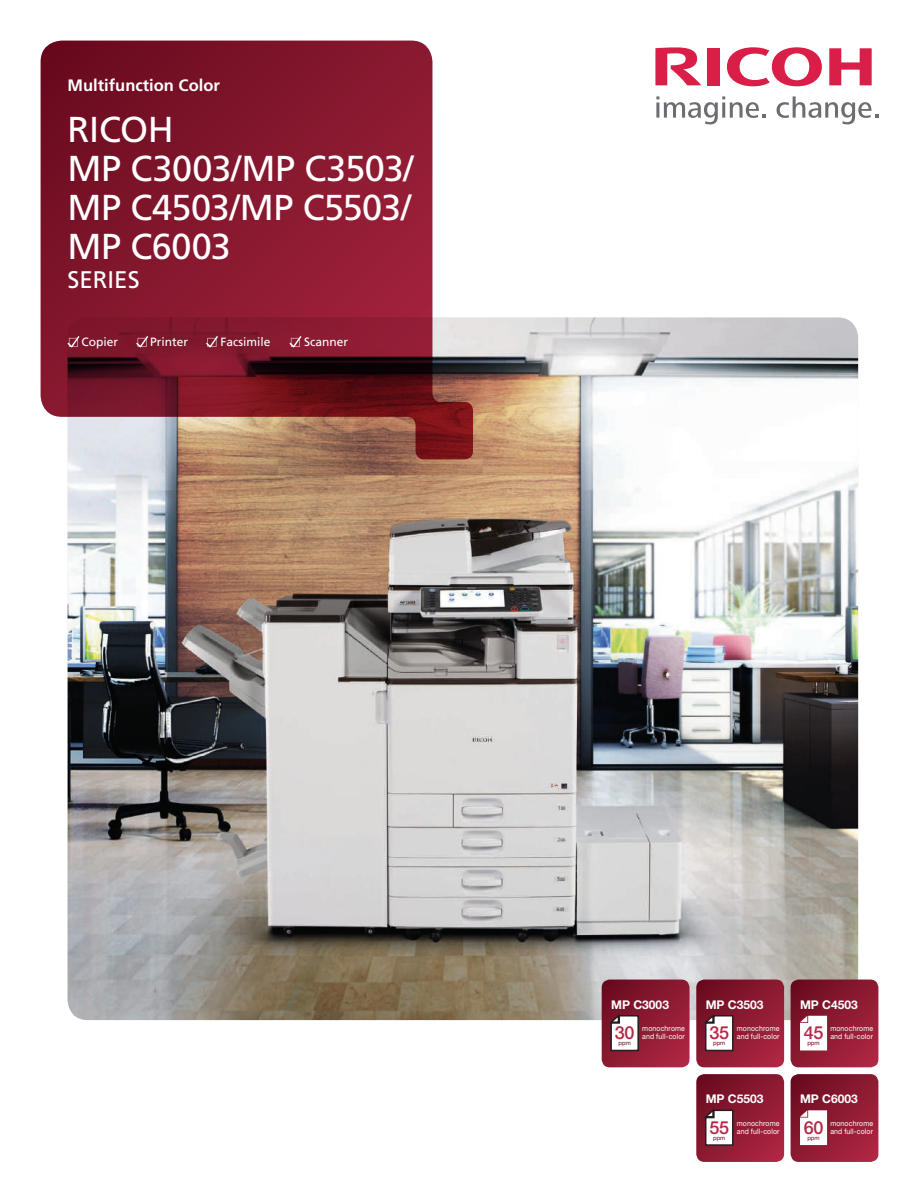
<style>
.page{position:relative;width:919px;height:1189px;background:#fff}
.page>*{position:absolute;margin:0;border:0;box-sizing:border-box;transform-origin:0 0}
.t1{font:36px/39px "Frutiger LT Std";letter-spacing:-.01em;color:#fff}
.t2{font:24px "Frutiger LT Std";color:#fff}
.t3{font:500 18px "Helvetica Neue LT Std";letter-spacing:-.02em;color:#b62846}
.t4{font:700 16.5px "Frutiger LT Std";color:#fff}
.t5{font:700 12px "Helvetica Neue LT Std";color:#fff}
.t6{font:12px "Frutiger LT Std";color:#fff}
.t7{font:7.5px/8.2px "Helvetica Neue LT Std";letter-spacing:.02em;color:#fff;scale:.93 1}
.t8{font:6px "Helvetica Neue LT Std";letter-spacing:.01em;color:#65061c}
</style>
<div class="page">
<img style="left:68px;top:317px;width:789px;height:702px">
<svg style="left:41px;top:41px;width:432px;height:418px;background:#8c3241"></svg>
<svg style="left:726px;top:47px;width:95px;height:39px"></svg>
<svg style="left:829px;top:48px;width:42px;height:37px"></svg>
<div style="left:706px;top:48px;width:13px;height:37px;background:#d91e47"></div>
<svg style="left:655px;top:47px;width:46px;height:38px"></svg>
<svg style="left:656px;top:96px;width:109px;height:28px"></svg>
<svg style="left:776px;top:96px;width:102px;height:28px"></svg>
<svg style="left:136px;top:336px;width:12px;height:11px"></svg>
<svg style="left:790px;top:979px;width:88px;height:88px;background:#9b374c"></svg>
<svg style="left:790px;top:1074px;width:88px;height:87px;background:#9b374c"></svg>
<svg style="left:696px;top:979px;width:87px;height:88px;background:#963448"></svg>
<svg style="left:696px;top:1074px;width:87px;height:87px;background:#963448"></svg>
<svg style="left:601px;top:979px;width:88px;height:88px;background:#973549"></svg>
<svg style="left:68px;top:336px;width:11px;height:11px"></svg>
<svg style="left:206px;top:336px;width:12px;height:11px"></svg>
<svg style="left:289px;top:336px;width:12px;height:11px"></svg>
<h3 class="t4" style="left:68px;top:75px;width:154px">Multifunction Color</h3>
<h1 class="t1" style="left:68px;top:110px;width:347px">RICOH<br>MP C3003/MP C3503/<br>MP C4503/MP C5503/<br>MP C6003</h1>
<h2 class="t2" style="left:68px;top:266px;width:74px">SERIES</h2>
<h3 class="t6" style="left:82px;top:335px;width:38px">Copier</h3>
<h3 class="t6" style="left:150px;top:335px;width:40px">Printer</h3>
<h3 class="t6" style="left:220px;top:335px;width:52px">Facsimile</h3>
<h3 class="t6" style="left:304px;top:335px;width:46px">Scanner</h3>
<h3 class="t5" style="left:611px;top:996px;width:59px">MP C3003</h3>
<p class="t8" style="left:618px;top:1038px;width:14px">ppm</p>
<p class="t7" style="left:642px;top:1023px;width:48px">monochrome</p>
<h3 class="t3" style="left:614px;top:1021px;width:21px">30</h3>
<p class="t7" style="left:642px;top:1032px;width:47px">and full-color</p>
<h3 class="t5" style="left:705px;top:996px;width:59px">MP C3503</h3>
<h3 class="t5" style="left:799px;top:996px;width:59px">MP C4503</h3>
<h3 class="t3" style="left:709px;top:1021px;width:21px">35</h3>
<p class="t7" style="left:736px;top:1023px;width:48px">monochrome and full-color</p>
<p class="t7" style="left:830px;top:1023px;width:48px">monochrome and full-color</p>
<h3 class="t3" style="left:803px;top:1021px;width:21px">45</h3>
<p class="t8" style="left:712px;top:1038px;width:14px">ppm</p>
<p class="t8" style="left:807px;top:1038px;width:14px">ppm</p>
<h3 class="t5" style="left:705px;top:1091px;width:59px">MP C5503</h3>
<h3 class="t5" style="left:799px;top:1091px;width:59px">MP C6003</h3>
<h3 class="t3" style="left:709px;top:1116px;width:21px">55</h3>
<p class="t7" style="left:736px;top:1118px;width:48px">monochrome and full-color</p>
<p class="t7" style="left:830px;top:1118px;width:48px">monochrome and full-color</p>
<h3 class="t3" style="left:803px;top:1116px;width:21px">60</h3>
<p class="t8" style="left:712px;top:1133px;width:14px">ppm</p>
<p class="t8" style="left:807px;top:1133px;width:14px">ppm</p>
</div>
